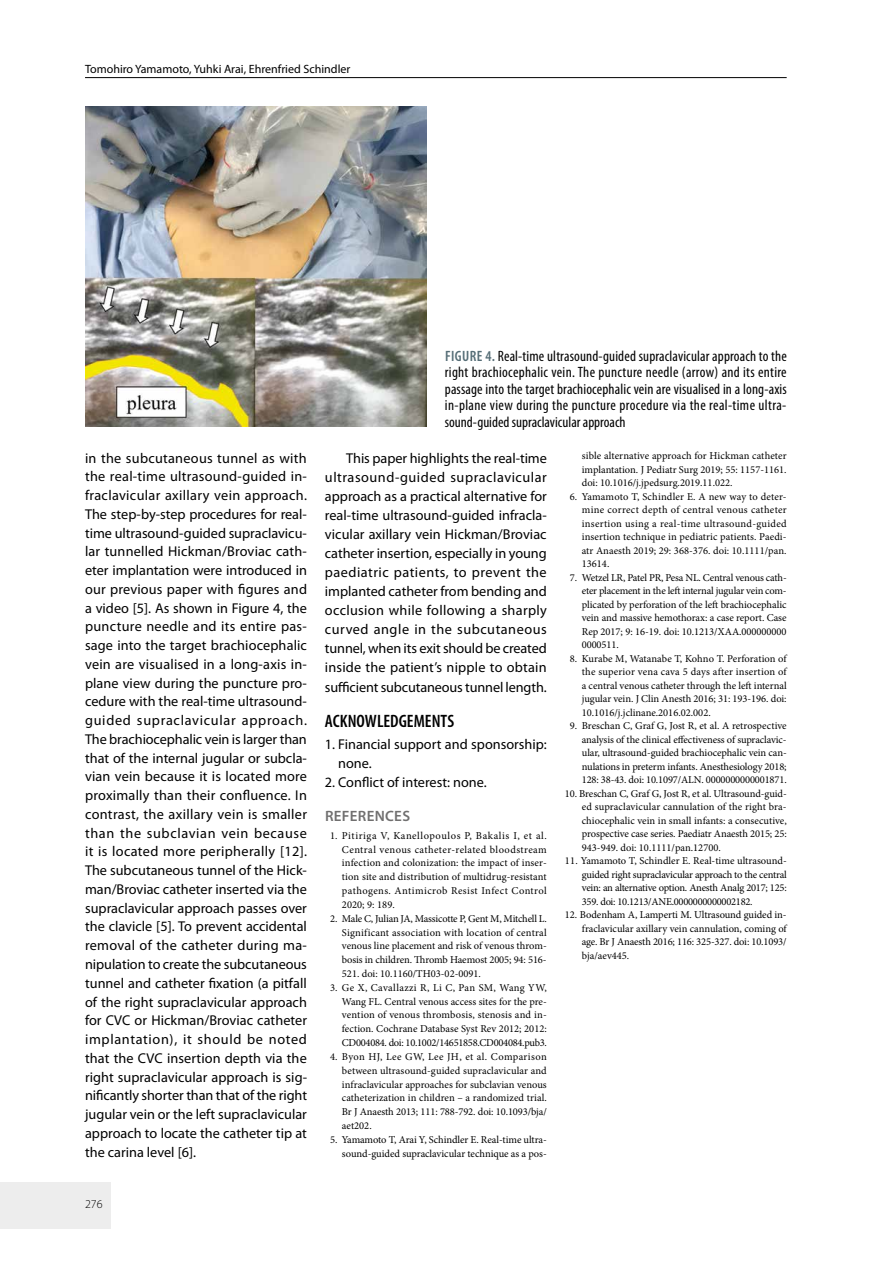
<style>
.page{position:relative;width:893px;height:1263px;background:#fff}
.page>*{position:absolute;margin:0;border:0;box-sizing:border-box;transform-origin:0 0}
.t1{font:600 condensed 18px "Myriad Pro";color:#000}
.t2{font:condensed 15px/16.5px "Myriad Pro";color:#000;text-align:justify}
.t3{font:600 15px "Myriad Pro";letter-spacing:.02em;color:#706f6f}
.t4{font:14.25px/18.8px "Myriad Pro";color:#000;text-align:justify}
.t5{font:12px "Myriad Pro";color:#000}
.t6{font:300 12px "Myriad Pro";color:#000}
.t7{font:10.5px/13.5px "Minion Pro";letter-spacing:-.005em;color:#000;text-align:justify}
.s1{font-weight:600;color:#556d76}
</style>
<div class="page">
<div style="left:0;top:1182px;width:111px;height:47px;background:#ededed"></div>
<hr style="left:85px;top:77px;width:702px;height:1px;background:#000">
<img style="left:85px;top:106px;width:342px;height:321px">
<p class="t5" style="left:85px;top:62px;width:267px">Tomohiro Yamamoto, Yuhki Arai, Ehrenfried Schindler</p>
<p class="t2" style="left:445px;top:347px;width:344px"><span class="s1">FIGURE 4.</span> Real-time ultrasound-guided supraclavicular approach to the right brachiocephalic vein. The puncture needle (arrow) and its entire passage into the target brachiocephalic vein are visualised in a long-axis in-plane view during the puncture procedure via the real-time ultra&shy;sound-guided supraclavicular approach</p>
<p class="t4" style="left:85px;top:448px;width:224px">in the subcutaneous tunnel as with the real-time ultrasound-guided in&shy;fraclavicular axillary vein approach.<br>The step-by-step procedures for real&shy;time ultrasound-guided supraclavicu&shy;lar tunnelled Hickman/Broviac cath&shy;eter implantation were introduced in our previous paper with figures and a video [5]. As shown in Figure 4, the puncture needle and its entire pas&shy;sage into the target brachiocephalic vein are visualised in a long-axis in&shy;plane view during the puncture pro&shy;cedure with the real-time ultrasound&shy;guided supraclavicular approach.<br>The brachiocephalic vein is larger than that of the internal jugular or subcla&shy;vian vein because it is located more proximally than their confluence. In contrast, the axillary vein is smaller than the subclavian vein because it is located more peripherally [12].<br>The subcutaneous tunnel of the Hick&shy;man/Broviac catheter inserted via the supraclavicular approach passes over the clavicle [5]. To prevent accidental removal of the catheter during ma&shy;nipulation to create the subcutaneous tunnel and catheter fixation (a pitfall of the right supraclavicular approach for CVC or Hickman/Broviac catheter implantation), it should be noted that the CVC insertion depth via the right supraclavicular approach is sig&shy;nificantly shorter than that of the right jugular vein or the left supraclavicular approach to locate the catheter tip at the carina level [6].</p>
<p class="t4" style="left:325px;top:448px;width:224px;text-indent:21px">This paper highlights the real-time ultrasound-guided supraclavicular approach as a practical alternative for real-time ultrasound-guided infracla&shy;vicular axillary vein Hickman/Broviac catheter insertion, especially in young paediatric patients, to prevent the implanted catheter from bending and occlusion while following a sharply curved angle in the subcutaneous tunnel, when its exit should be created inside the patient’s nipple to obtain sufficient subcutaneous tunnel length.</p>
<h1 class="t1" style="left:325px;top:709px;width:131px">ACKNOWLEDGEMENTS</h1>
<h3 class="t4" style="left:338px;top:734px;width:210px;text-indent:-13px">1. Financial support and sponsorship: none.</h3>
<h3 class="t4" style="left:325px;top:772px;width:163px">2. Conflict of interest: none.</h3>
<h2 class="t3" style="left:325px;top:806px;width:87px">REFERENCES</h2>
<p class="t7" style="left:342px;top:829px;width:206px;text-indent:-12px">1. Pitiriga V, Kanellopoulos P, Bakalis I, et al.<br>Central venous catheter-related bloodstream infection and colonization: the impact of inser&shy;tion site and distribution of multidrug-resistant pathogens. Antimicrob Resist Infect Control 2020; 9: 189.</p>
<p class="t7" style="left:342px;top:911px;width:206px;text-indent:-12px">2. Male C, Julian JA, Massicotte P, Gent M, Mitchell L.<br>Significant association with location of central venous line placement and risk of venous throm&shy;bosis in children. Thromb Haemost 2005; 94: 516- 521. doi: 10.1160/TH03-02-0091.</p>
<p class="t7" style="left:342px;top:981px;width:206px;text-indent:-12px">3. Ge X, Cavallazzi R, Li C, Pan SM, Wang YW, Wang FL. Central venous access sites for the pre&shy;vention of venous thrombosis, stenosis and in&shy;fection. Cochrane Database Syst Rev 2012; 2012:<br>CD004084. doi: 10.1002/14651858.CD004084.pub3.</p>
<p class="t7" style="left:342px;top:1050px;width:206px;text-indent:-12px">4. Byon HJ, Lee GW, Lee JH, et al. Comparison between ultrasound-guided supraclavicular and infraclavicular approaches for subclavian venous catheterization in children – a randomized trial.<br>Br J Anaesth 2013; 111: 788-792. doi: 10.1093/bja/ aet202.</p>
<p class="t7" style="left:330px;top:1133px;width:218px;text-align:right">5. Yamamoto T, Arai Y, Schindler E. Real-time ultra&shy;sound-guided supraclavicular technique as a pos-</p>
<p class="t6" style="left:85px;top:1197px;width:19px">276</p>
<p class="t7" style="left:582px;top:449px;width:206px">sible alternative approach for Hickman catheter implantation. J Pediatr Surg 2019; 55: 1157-1161. doi: 10.1016/j.jpedsurg.2019.11.022.</p>
<p class="t7" style="left:582px;top:490px;width:206px;text-indent:-12px">6. Yamamoto T, Schindler E. A new way to deter&shy;mine correct depth of central venous catheter insertion using a real-time ultrasound-guided insertion technique in pediatric patients. Paedi&shy;atr Anaesth 2019; 29: 368-376. doi: 10.1111/pan.<br>13614.</p>
<p class="t7" style="left:582px;top:571px;width:206px;text-indent:-12px">7. Wetzel LR, Patel PR, Pesa NL. Central venous cath&shy;eter placement in the left internal jugular vein com&shy;plicated by perforation of the left brachiocephalic vein and massive hemothorax: a case report. Case Rep 2017; 9: 16-19. doi: 10.1213/XAA.000000000<br>0000511.</p>
<p class="t7" style="left:582px;top:652px;width:206px;text-indent:-12px">8. Kurabe M, Watanabe T, Kohno T. Perforation of the superior vena cava 5 days after insertion of a central venous catheter through the left internal jugular vein. J Clin Anesth 2016; 31: 193-196. doi:<br>10.1016/j.jclinane.2016.02.002.</p>
<p class="t7" style="left:582px;top:719px;width:206px;text-indent:-12px">9. Breschan C, Graf G, Jost R, et al. A retrospective analysis of the clinical effectiveness of supraclavic&shy;ular, ultrasound-guided brachiocephalic vein can&shy;nulations in preterm infants. Anesthesiology 2018; 128: 38-43. doi: 10.1097/ALN. 0000000000001871.</p>
<p class="t7" style="left:582px;top:787px;width:206px;text-indent:-17px">10. Breschan C, Graf G, Jost R, et al. Ultrasound-guid&shy;ed supraclavicular cannulation of the right bra&shy;chiocephalic vein in small infants: a consecutive, prospective case series. Paediatr Anaesth 2015; 25:<br>943-949. doi: 10.1111/pan.12700.</p>
<p class="t7" style="left:582px;top:854px;width:206px;text-indent:-17px">11. Yamamoto T, Schindler E. Real-time ultrasound&shy;guided right supraclavicular approach to the central vein: an alternative option. Anesth Analg 2017; 125:<br>359. doi: 10.1213/ANE.0000000000002182.</p>
<p class="t7" style="left:582px;top:908px;width:206px;text-indent:-17px">12. Bodenham A, Lamperti M. Ultrasound guided in&shy;fraclavicular axillary vein cannulation, coming of age. Br J Anaesth 2016; 116: 325-327. doi: 10.1093/ bja/aev445.</p>
</div>
